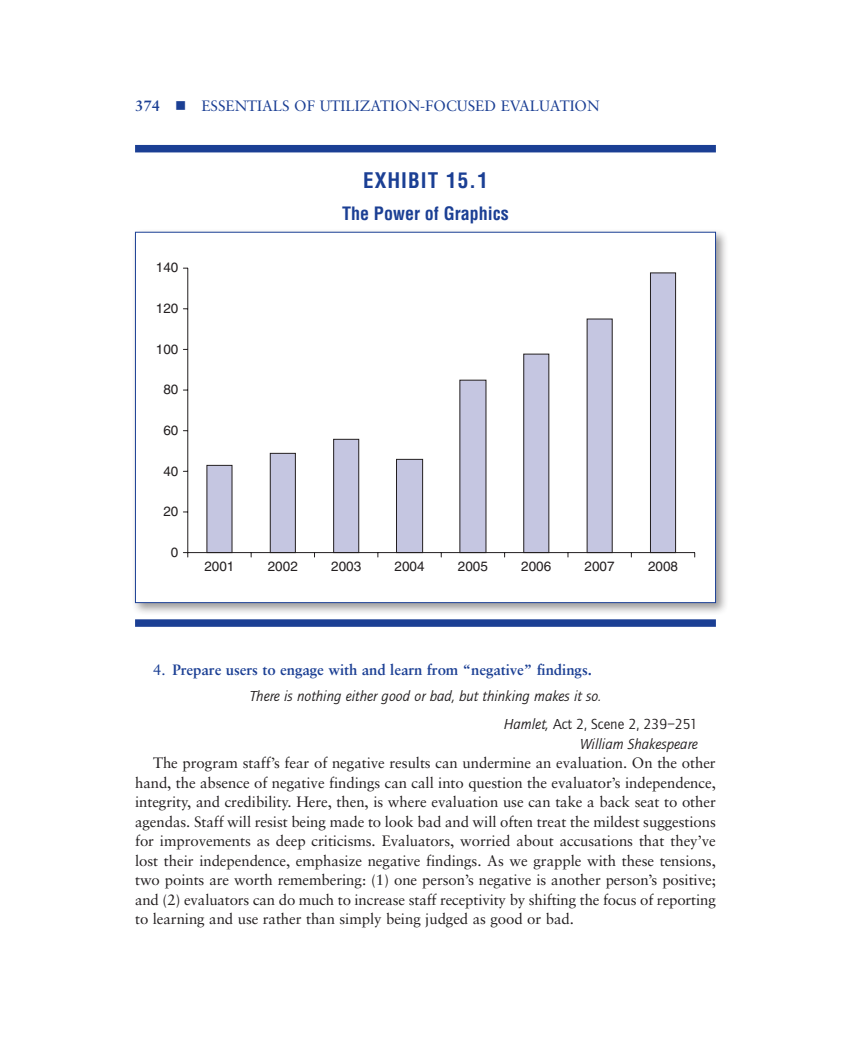
<style>
.page{position:relative;width:851px;height:1040px;background:#fff}
.page>*{position:absolute;margin:0;border:0;box-sizing:border-box;transform-origin:0 0}
.Exhibit_Number{font:700 condensed 21px "Helvetica";letter-spacing:.05em;color:#1b3f94}
.Exhibit_Capation{font:700 condensed 18px "Helvetica";color:#1b3f94}
.t1{font:15px/19.5px "Sabon";letter-spacing:-.005em;color:#231f20;text-align:justify}
.NL-one{font:700 15px "Sabon";letter-spacing:-.005em;color:#1b3f94}
.Opening_Quote{font:italic 15px "Quay Sans EF";color:#231f20}
.t2{font:15px "Sabon";color:#1b3f94}
.Quote_Source{font:15px "Quay Sans EF";color:#231f20}
.Quote_Source-2{font:italic 15px "Quay Sans EF";color:#231f20}
.t3{font:13.5px "Helvetica";color:#231f20}
.s1{font-weight:400}
.s2{font-style:italic}
</style>
<div class="page">
<div style="left:135px;top:145px;width:581px;height:7px;background:#1b3f94"></div>
<div style="left:135px;top:619px;width:581px;height:8px;background:#1b3f94"></div>
<div style="left:131px;top:228px;width:597px;height:387px;background:#231f20;opacity:.45"></div>
<div style="left:135px;top:232px;width:580px;height:370px;background:#fff"></div>
<svg style="left:183px;top:267px;width:512px;height:291px"></svg>
<p class="NL-one" style="left:135px;top:96px;width:27px">374</p>
<p class="t2" style="left:201px;top:96px;width:400px">ESSENTIALS OF UTILIZATION-FOCUSED EVALUATION</p>
<p class="t3" style="left:156px;top:260px;width:24px">140</p>
<p class="t3" style="left:156px;top:300px;width:24px">120</p>
<p class="t3" style="left:156px;top:341px;width:24px">100</p>
<p class="t3" style="left:163px;top:382px;width:17px">80</p>
<p class="t3" style="left:163px;top:422px;width:17px">60</p>
<p class="t3" style="left:163px;top:463px;width:17px">40</p>
<p class="t3" style="left:163px;top:503px;width:17px">20</p>
<p class="t3" style="left:171px;top:544px;width:9px">0</p>
<p class="Exhibit_Number" style="left:363px;top:168px;width:126px">EXHIBIT 15.1</p>
<p class="Exhibit_Capation" style="left:342px;top:202px;width:168px">The Power of Graphics</p>
<p class="t3" style="left:204px;top:558px;width:32px">2001</p>
<p class="t3" style="left:268px;top:558px;width:32px">2002</p>
<p class="t3" style="left:331px;top:558px;width:32px">2003</p>
<p class="t3" style="left:394px;top:558px;width:32px">2004</p>
<p class="t3" style="left:458px;top:558px;width:32px">2005</p>
<p class="t3" style="left:521px;top:558px;width:32px">2006</p>
<p class="t3" style="left:584px;top:558px;width:32px">2007</p>
<p class="t3" style="left:648px;top:558px;width:32px">2008</p>
<p class="NL-one" style="left:153px;top:660px;width:440px"><span class="s1">4.</span> Prepare users to engage with and learn from “negative” findings.</p>
<p class="Opening_Quote" style="left:250px;top:687px;width:353px">There is nothing either good or bad, but thinking makes it so.</p>
<p class="Quote_Source" style="left:503px;top:716px;width:196px"><span class="s2">Hamlet,</span> Act 2, Scene 2, 239–251</p>
<p class="Quote_Source-2" style="left:580px;top:735px;width:119px">William Shakespeare</p>
<p class="t1" style="left:135px;top:753px;width:582px;text-indent:18px">The program staff’s fear of negative results can undermine an evaluation. On the other hand, the absence of negative findings can call into question the evaluator’s independence, integrity, and credibility. Here, then, is where evaluation use can take a back seat to other agendas. Staff will resist being made to look bad and will often treat the mildest suggestions for improvements as deep criticisms. Evaluators, worried about accusations that they’ve lost their independence, emphasize negative findings. As we grapple with these tensions, two points are worth remembering: (1) one person’s negative is another person’s positive; and (2) evaluators can do much to increase staff receptivity by shifting the focus of reporting to learning and use rather than simply being judged as good or bad.</p>
</div>
